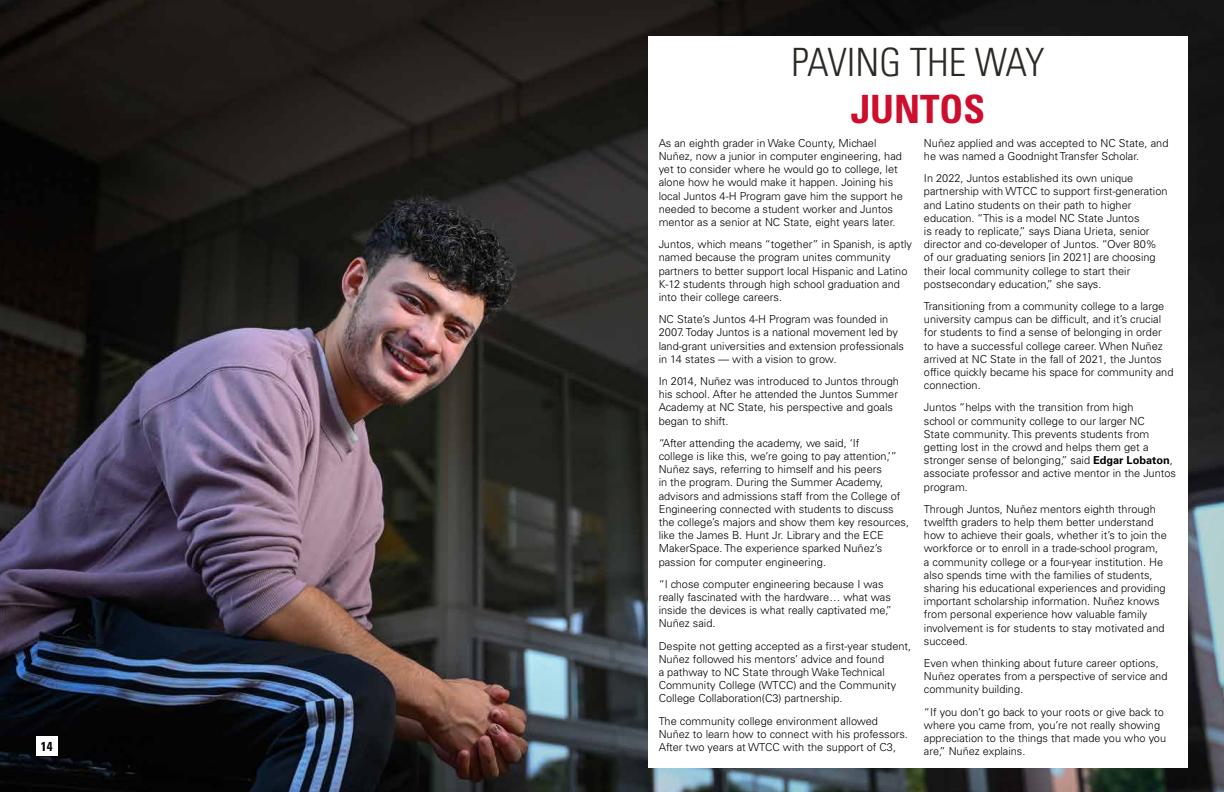
<style>
.page{position:relative;width:1224px;height:792px;background:#fff}
.page>*{position:absolute;margin:0;border:0;box-sizing:border-box;transform-origin:0 0}
.t1{font:300 condensed 39px "Univers LT Std";color:#2d2a26}
.t2{font:700 condensed 39px "Univers LT Std";color:#ce0e2d}
.t3{font:700 condensed 13px "Univers LT Std";color:#000}
.t4{font:300 11px/13.2px "Univers LT Std";color:#000}
.s1{font-weight:700}
</style>
<div class="page">
<img style="left:0;top:0;width:1224px;height:792px">
<div style="left:648px;top:36px;width:540px;height:732px;background:#fff"></div>
<div style="left:36px;top:737px;width:21px;height:19px;background:#fff"></div>
<p class="t3" style="left:41px;top:741px;width:13px">14</p>
<h1 class="t1" style="left:791px;top:47px;width:255px">PAVING THE WAY</h1>
<h1 class="t2" style="left:851px;top:95px;width:136px">JUNTOS</h1>
<p class="t4" style="left:659px;top:137px;width:246px">As an eighth grader in Wake County, Michael Nuñez, now a junior in computer engineering, had yet to consider where he would go to college, let alone how he would make it happen. Joining his local Juntos 4-H Program gave him the support he needed to become a student worker and Juntos mentor as a senior at NC State, eight years later.</p>
<p class="t4" style="left:659px;top:239px;width:255px">Juntos, which means “together” in Spanish, is aptly named because the program unites community partners to better support local Hispanic and Latino K-12 students through high school graduation and into their college careers.</p>
<p class="t4" style="left:659px;top:314px;width:247px">NC State’s Juntos 4-H Program was founded in 2007. Today Juntos is a national movement led by land-grant universities and extension professionals in 14 states — with a vision to grow.</p>
<p class="t4" style="left:659px;top:375px;width:242px">In 2014, Nuñez was introduced to Juntos through his school. After he attended the Juntos Summer Academy at NC State, his perspective and goals began to shift.</p>
<p class="t4" style="left:659px;top:437px;width:252px">“After attending the academy, we said, ‘If<br>college is like this, we’re going to pay attention,’” Nuñez says, referring to himself and his peers<br>in the program. During the Summer Academy, advisors and admissions staff from the College of Engineering connected with students to discuss the college’s majors and show them key resources, like the James B. Hunt Jr. Library and the ECE MakerSpace. The experience sparked Nuñez’s passion for computer engineering.</p>
<p class="t4" style="left:659px;top:578px;width:235px">“I chose computer engineering because I was really fascinated with the hardware… what was inside the devices is what really captivated me,” Nuñez said.</p>
<p class="t4" style="left:659px;top:640px;width:254px">Despite not getting accepted as a first-year student, Nuñez followed his mentors’ advice and found<br>a pathway to NC State through Wake Technical Community College (WTCC) and the Community College Collaboration(C3) partnership.</p>
<p class="t4" style="left:659px;top:715px;width:251px">The community college environment allowed<br>Nuñez to learn how to connect with his professors.<br>After two years at WTCC with the support of C3,</p>
<p class="t4" style="left:924px;top:137px;width:246px">Nuñez applied and was accepted to NC State, and he was named a Goodnight Transfer Scholar.</p>
<p class="t4" style="left:924px;top:173px;width:245px">In 2022, Juntos established its own unique partnership with WTCC to support first-generation and Latino students on their path to higher education. “This is a model NC State Juntos<br>is ready to replicate,” says Diana Urieta, senior director and co-developer of Juntos. “Over 80% of our graduating seniors [in 2021] are choosing their local community college to start their postsecondary education,” she says.</p>
<p class="t4" style="left:924px;top:300px;width:251px">Transitioning from a community college to a large university campus can be difficult, and it’s crucial for students to find a sense of belonging in order to have a successful college career. When Nuñez arrived at NC State in the fall of 2021, the Juntos office quickly became his space for community and connection.</p>
<p class="t4" style="left:924px;top:402px;width:254px">Juntos “helps with the transition from high<br>school or community college to our larger NC<br>State community. This prevents students from getting lost in the crowd and helps them get a stronger sense of belonging,” said <span class="s1">Edgar Lobaton</span>, associate professor and active mentor in the Juntos program.</p>
<p class="t4" style="left:924px;top:503px;width:244px">Through Juntos, Nuñez mentors eighth through twelfth graders to help them better understand how to achieve their goals, whether it’s to join the workforce or to enroll in a trade-school program,<br>a community college or a four-year institution. He also spends time with the families of students, sharing his educational experiences and providing important scholarship information. Nuñez knows from personal experience how valuable family involvement is for students to stay motivated and succeed.</p>
<p class="t4" style="left:924px;top:657px;width:245px">Even when thinking about future career options,<br>Nuñez operates from a perspective of service and community building.</p>
<p class="t4" style="left:924px;top:706px;width:244px">“If you don’t go back to your roots or give back to where you came from, you’re not really showing appreciation to the things that made you who you are,” Nuñez explains.</p>
</div>
